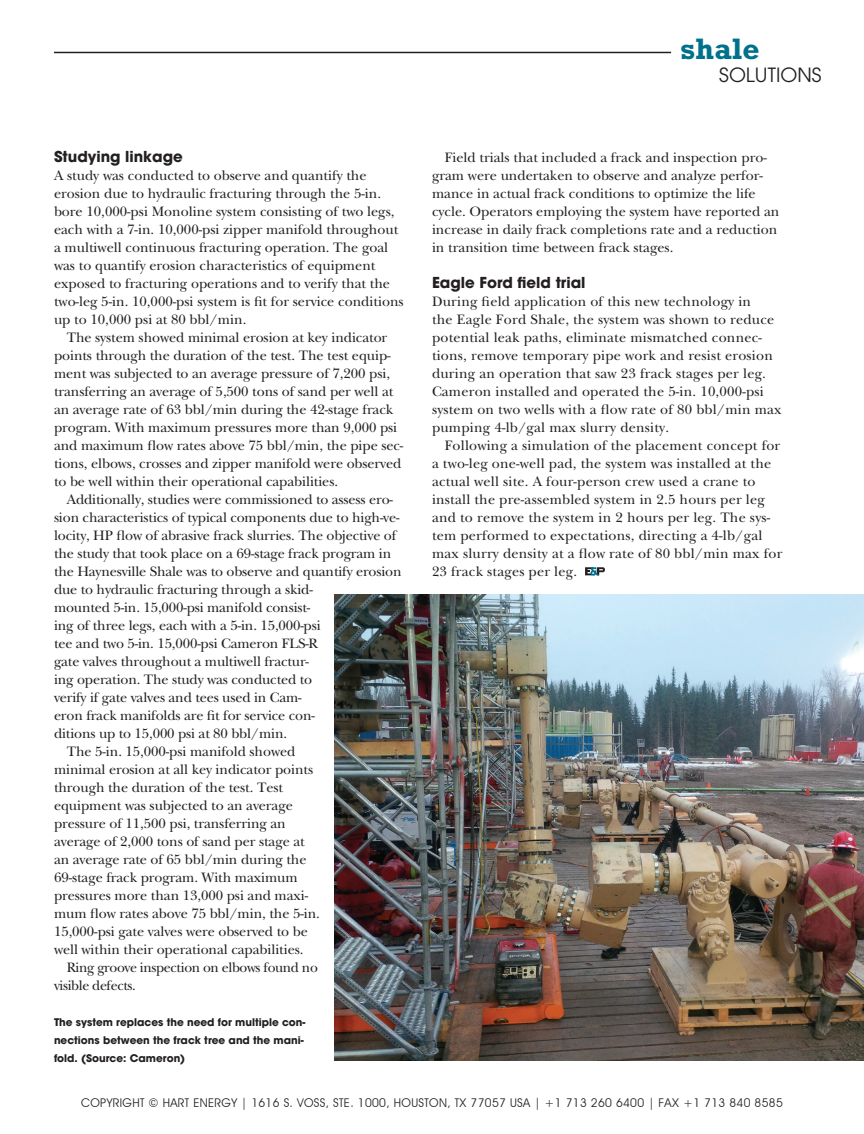
<style>
.page{position:relative;width:864px;height:1134px;background:#fff}
.page>*{position:absolute;margin:0;border:0;box-sizing:border-box;transform-origin:0 0}
.t1{font:700 30px "Rockwell Std";color:#00718c}
.t2{font:19.5px "Avant Garde";color:#231f20}
.t3{font:700 15px "Avant Garde";color:#231f20}
.t4{font:14.25px/18px "New Baskerville";letter-spacing:-.005em;color:#231f20}
.t5{font:14.25px/18px "New Baskerville";letter-spacing:.015em;color:#231f20}
.t6{font:14.25px "New Baskerville";letter-spacing:-.025em;color:#231f20}
.t7{font:12px "Avant Garde IT Cby BT";letter-spacing:.03em;color:#231f20}
.t8{font:700 10.5px/18px "Avant Garde";color:#231f20}
</style>
<div class="page">
<svg style="left:585px;top:567px;width:20px;height:9px"></svg>
<img style="left:335px;top:594px;width:529px;height:467px">
<hr style="left:54px;top:52px;width:617px;height:1px;background:#231f20">
<p class="t3" style="left:54px;top:147px;width:130px">Studying linkage</p>
<p class="t4" style="left:54px;top:166px;width:351px">A study was conducted to observe and quantify the erosion due to hydraulic fracturing through the 5-in. bore 10,000-psi Monoline system consisting of two legs, each with a 7-in. 10,000-psi zipper manifold throughout a multiwell continuous fracturing operation. The goal was to quantify erosion characteristics of equipment exposed to fracturing operations and to verify that the two-leg 5-in. 10,000-psi system is fit for service conditions up to 10,000 psi at 80 bbl/min.</p>
<p class="t4" style="left:54px;top:328px;width:351px;text-indent:13px">The system showed minimal erosion at key indicator points through the duration of the test. The test equip&shy;ment was subjected to an average pressure of 7,200 psi, transferring an average of 5,500 tons of sand per well at an average rate of 63 bbl/min during the 42-stage frack program. With maximum pressures more than 9,000 psi and maximum flow rates above 75 bbl/min, the pipe sec&shy;tions, elbows, crosses and zipper manifold were observed to be well within their operational capabilities.</p>
<p class="t4" style="left:67px;top:490px;width:328px">Additionally, studies were commissioned to assess ero-</p>
<p class="t4" style="left:54px;top:508px;width:347px">sion characteristics of typical components due to high-ve-</p>
<p class="t4" style="left:54px;top:526px;width:344px">locity, HP flow of abrasive frack slurries. The objective of</p>
<p class="t4" style="left:54px;top:544px;width:339px">the study that took place on a 69-stage frack program in</p>
<p class="t4" style="left:54px;top:562px;width:349px">the Haynesville Shale was to observe and quantify erosion</p>
<p class="t4" style="left:54px;top:580px;width:260px">due to hydraulic fracturing through a skid-</p>
<p class="t4" style="left:54px;top:598px;width:258px">mounted 5-in. 15,000-psi manifold consist-</p>
<p class="t4" style="left:54px;top:616px;width:268px">ing of three legs, each with a 5-in. 15,000-psi</p>
<p class="t4" style="left:54px;top:634px;width:266px">tee and two 5-in. 15,000-psi Cameron FLS-R</p>
<p class="t4" style="left:54px;top:652px;width:257px">gate valves throughout a multiwell fractur-</p>
<p class="t4" style="left:54px;top:670px;width:260px">ing operation. The study was conducted to</p>
<p class="t4" style="left:54px;top:688px;width:249px">verify if gate valves and tees used in Cam-</p>
<p class="t4" style="left:54px;top:706px;width:262px">eron frack manifolds are fit for service con-</p>
<p class="t4" style="left:54px;top:724px;width:235px">ditions up to 15,000 psi at 80 bbl/min.</p>
<p class="t4" style="left:67px;top:742px;width:230px">The 5-in. 15,000-psi manifold showed</p>
<p class="t4" style="left:54px;top:760px;width:261px">minimal erosion at all key indicator points</p>
<p class="t4" style="left:54px;top:778px;width:231px">through the duration of the test. Test</p>
<p class="t4" style="left:54px;top:796px;width:240px">equipment was subjected to an average</p>
<p class="t4" style="left:54px;top:814px;width:233px">pressure of 11,500 psi, transferring an</p>
<p class="t4" style="left:54px;top:832px;width:252px">average of 2,000 tons of sand per stage at</p>
<p class="t4" style="left:54px;top:850px;width:254px">an average rate of 65 bbl/min during the</p>
<p class="t4" style="left:54px;top:868px;width:245px">69-stage frack program. With maximum</p>
<p class="t4" style="left:54px;top:886px;width:256px">pressures more than 13,000 psi and maxi-</p>
<p class="t4" style="left:54px;top:904px;width:267px">mum flow rates above 75 bbl/min, the 5-in.</p>
<p class="t4" style="left:54px;top:922px;width:255px">15,000-psi gate valves were observed to be</p>
<p class="t4" style="left:54px;top:940px;width:251px">well within their operational capabilities.</p>
<p class="t6" style="left:67px;top:959px;width:253px">Ring groove inspection on elbows found no</p>
<p class="t6" style="left:54px;top:977px;width:83px">visible defects.</p>
<p class="t8" style="left:54px;top:1013px;width:253px">The system replaces the need for multiple con&shy;nections between the frack tree and the mani&shy;fold. (Source: Cameron)</p>
<h1 class="t1" style="left:680px;top:32px;width:81px">shale</h1>
<h2 class="t2" style="left:719px;top:64px;width:104px">SOLUTIONS</h2>
<p class="t4" style="left:432px;top:148px;width:349px;text-indent:13px">Field trials that included a frack and inspection pro&shy;gram were undertaken to observe and analyze perfor&shy;mance in actual frack conditions to optimize the life cycle. Operators employing the system have reported an increase in daily frack completions rate and a reduction in transition time between frack stages.</p>
<p class="t3" style="left:432px;top:273px;width:155px">Eagle Ford field trial</p>
<p class="t5" style="left:432px;top:292px;width:351px">During field application of this new technology in<br>the Eagle Ford Shale, the system was shown to reduce potential leak paths, eliminate mismatched connec&shy;tions, remove temporary pipe work and resist erosion during an operation that saw 23 frack stages per leg.<br>Cameron installed and operated the 5-in. 10,000-psi system on two wells with a flow rate of 80 bbl/min max pumping 4-lb/gal max slurry density.</p>
<p class="t5" style="left:432px;top:436px;width:352px;text-indent:13px">Following a simulation of the placement concept for a two-leg one-well pad, the system was installed at the actual well site. A four-person crew used a crane to install the pre-assembled system in 2.5 hours per leg and to remove the system in 2 hours per leg. The sys&shy;tem performed to expectations, directing a 4-lb/gal max slurry density at a flow rate of 80 bbl/min max for 23 frack stages per leg.</p>
<p class="t7" style="left:81px;top:1096px;width:703px">COPYRIGHT © HART ENERGY | 1616 S. VOSS, STE. 1000, HOUSTON, TX 77057 USA | +1 713 260 6400 | FAX +1 713 840 8585</p>
</div>
